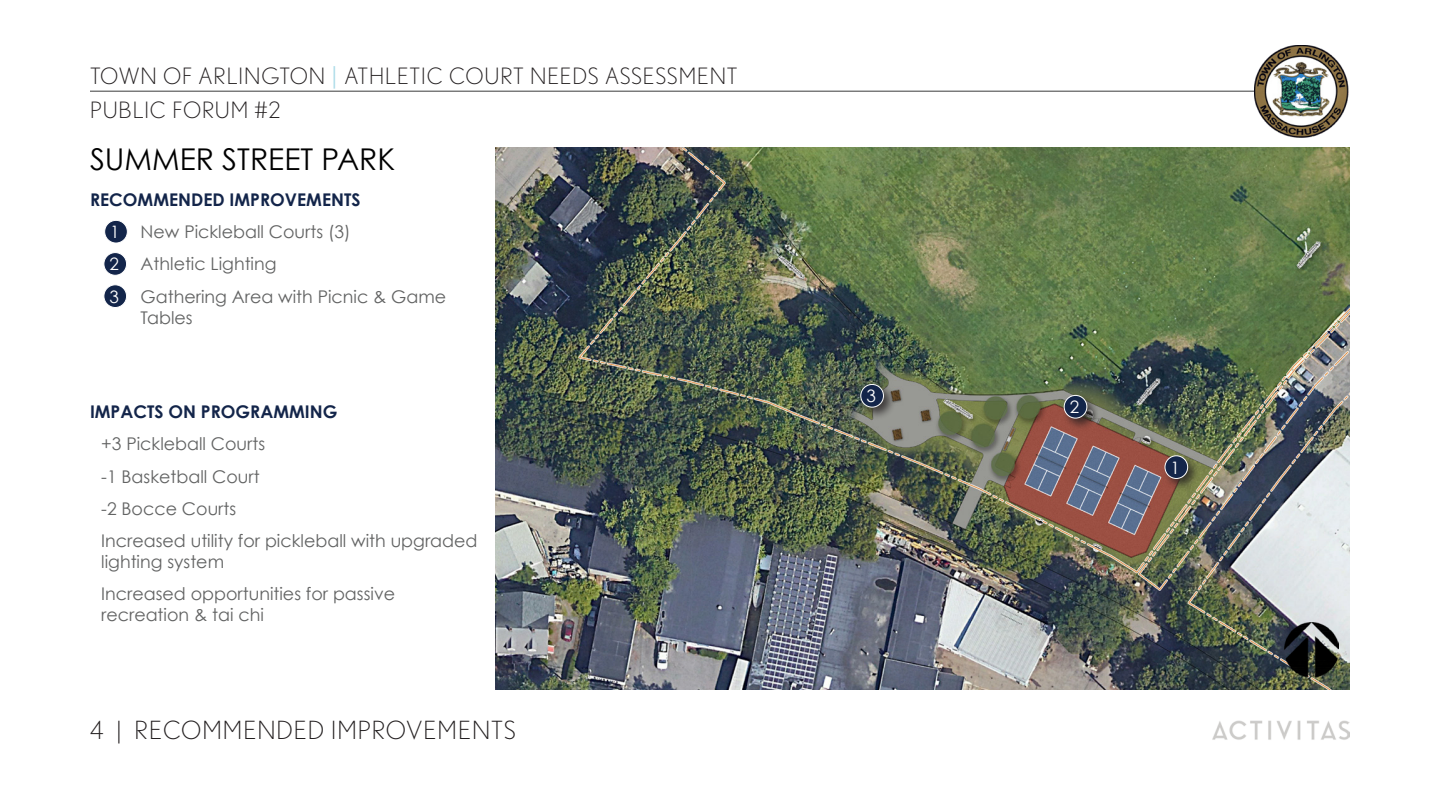
<style>
.page{position:relative;width:1440px;height:810px;background:#fff}
.page>*{position:absolute;margin:0;border:0;box-sizing:border-box;transform-origin:0 0}
.t1{font:30px "Century Gothic";color:#000}
.Section_Name{font:300 25px "Nobel";letter-spacing:.04em;color:#231f20}
.t2{font:300 22.5px/34.2px "Nobel";letter-spacing:.04em;color:#231f20}
.t3{font:17.5px/21px "Century Gothic";color:#626363}
.t4{font:700 17.5px "Century Gothic";color:#13254a}
.t5{font:17.12px "Century Gothic";color:#fff}
.s1{font-family:"Minion Pro";font-weight:400;color:#addce9}
</style>
<div class="page">
<img style="left:495px;top:148px;width:855px;height:541px">
<hr style="left:90px;top:91px;width:1167px;height:1px;background:#626363">
<img style="left:1212px;top:720px;width:138px;height:20px">
<img style="left:1254px;top:45px;width:95px;height:92px">
<div style="left:105px;top:220px;width:22px;height:23px;background:#13254a;border-radius:50%"></div>
<div style="left:104px;top:220px;width:24px;height:23px;border:1px solid #fff;border-radius:50%"></div>
<div style="left:104px;top:253px;width:23px;height:22px;background:#13254a;border-radius:50%"></div>
<div style="left:104px;top:252px;width:23px;height:24px;border:1px solid #fff;border-radius:50%"></div>
<div style="left:104px;top:285px;width:23px;height:23px;background:#13254a;border-radius:50%"></div>
<div style="left:104px;top:284px;width:23px;height:24px;border:1px solid #fff;border-radius:50%"></div>
<div style="left:858px;top:382px;width:38px;height:38px;background:#231f20;opacity:.75"></div>
<div style="left:861px;top:384px;width:22px;height:23px;background:#13254a;border-radius:50%"></div>
<div style="left:860px;top:384px;width:24px;height:24px;border:1px solid #fff;border-radius:50%"></div>
<div style="left:1162px;top:453px;width:38px;height:38px;background:#231f20;opacity:.75"></div>
<div style="left:1165px;top:456px;width:23px;height:22px;background:#13254a;border-radius:50%"></div>
<div style="left:1165px;top:455px;width:23px;height:24px;border:1px solid #fff;border-radius:50%"></div>
<div style="left:1061px;top:393px;width:39px;height:38px;background:#231f20;opacity:.75"></div>
<div style="left:1064px;top:395px;width:23px;height:23px;background:#13254a;border-radius:50%"></div>
<div style="left:1064px;top:395px;width:23px;height:23px;border:1px solid #fff;border-radius:50%"></div>
<img style="left:1283px;top:622px;width:56px;height:56px">
<p class="t2" style="left:90px;top:59px;width:649px">TOWN OF ARLINGTON <span class="s1">|</span> ATHLETIC COURT NEEDS ASSESSMENT<br>PUBLIC FORUM #2</p>
<p class="t1" style="left:90px;top:141px;width:307px">SUMMER STREET PARK</p>
<p class="t4" style="left:90px;top:189px;width:272px">RECOMMENDED IMPROVEMENTS</p>
<p class="t3" style="left:141px;top:221px;width:212px">New Pickleball Courts (3)</p>
<p class="t3" style="left:141px;top:253px;width:137px">Athletic Lighting</p>
<p class="t3" style="left:141px;top:286px;width:307px">Gathering Area with Picnic &amp; Game<br>Tables</p>
<p class="t5" style="left:110px;top:222px;width:11px">1</p>
<p class="t5" style="left:110px;top:254px;width:11px">2</p>
<p class="t5" style="left:110px;top:286px;width:11px">3</p>
<p class="t4" style="left:90px;top:401px;width:249px">IMPACTS ON PROGRAMMING</p>
<p class="t3" style="left:101px;top:433px;width:166px">+3 Pickleball Courts</p>
<p class="t3" style="left:101px;top:466px;width:160px">-1 Basketball Court</p>
<p class="t3" style="left:101px;top:498px;width:137px">-2 Bocce Courts</p>
<p class="t3" style="left:101px;top:530px;width:378px">Increased utility for pickleball with upgraded lighting system</p>
<p class="t3" style="left:101px;top:583px;width:295px">Increased opportunities for passive recreation &amp; tai chi</p>
<p class="Section_Name" style="left:90px;top:716px;width:427px">4 | RECOMMENDED IMPROVEMENTS</p>
<p class="t5" style="left:866px;top:386px;width:11px">3</p>
<p class="t5" style="left:1070px;top:397px;width:11px">2</p>
<p class="t5" style="left:1171px;top:457px;width:11px">1</p>
</div>
